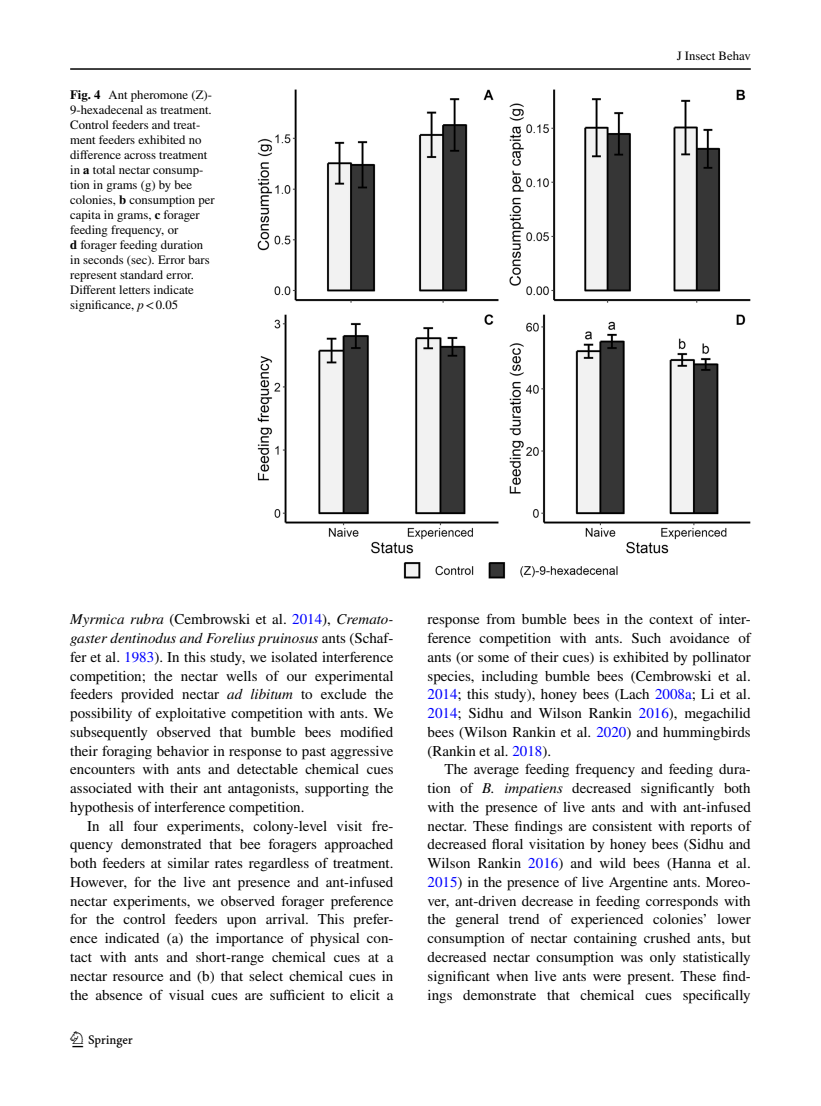
<style>
.page{position:relative;width:821px;height:1106px;background:#fff}
.page>*{position:absolute;margin:0;border:0;box-sizing:border-box;transform-origin:0 0}
.t1{font:22.5px "Springnew Regular 2";color:#000}
.t2{font:15px/18.8px "STIX";color:#000;text-align:justify}
.t3{font:12.75px/15px "STIX";color:#000}
.s1{font-weight:700}
.s2{font-style:italic}
.s3{color:#00f}
</style>
<div class="page">
<hr style="left:70px;top:68px;width:680px;height:2px;background:#000">
<img style="left:257px;top:89px;width:493px;height:489px">
<p class="t3" style="left:70px;top:88px;width:146px"><span class="s1">Fig. 4</span> Ant pheromone (Z)-<br>9-hexadecenal as treatment.<br>Control feeders and treat&shy;ment feeders exhibited no difference across treatment in <span class="s1">a</span> total nectar consump&shy;tion in grams (g) by bee colonies, <span class="s1">b</span> consumption per capita in grams, <span class="s1">c</span> forager feeding frequency, or<br><span class="s1">d</span> forager feeding duration in seconds (sec). Error bars represent standard error.<br>Different letters indicate significance, <span class="s2">p</span>&lt;0.05</p>
<p class="t3" style="left:677px;top:49px;width:75px">J Insect Behav</p>
<p class="t2" style="left:70px;top:611px;width:325px"><span class="s2">Myrmica rubra</span> (Cembrowski et al. <span class="s3">2014</span>), <span class="s2">Cremato&shy;gaster dentinodus and Forelius pruinosus</span> ants (Schaf&shy;fer et al. <span class="s3">1983</span>). In this study, we isolated interference competition; the nectar wells of our experimental feeders provided nectar <span class="s2">ad libitum</span> to exclude the possibility of exploitative competition with ants. We subsequently observed that bumble bees modified their foraging behavior in response to past aggressive encounters with ants and detectable chemical cues associated with their ant antagonists, supporting the hypothesis of interference competition.</p>
<p class="t2" style="left:70px;top:817px;width:325px;text-indent:17px">In all four experiments, colony-level visit fre&shy;quency demonstrated that bee foragers approached both feeders at similar rates regardless of treatment.<br>However, for the live ant presence and ant-infused nectar experiments, we observed forager preference for the control feeders upon arrival. This prefer&shy;ence indicated (a) the importance of physical con&shy;tact with ants and short-range chemical cues at a nectar resource and (b) that select chemical cues in the absence of visual cues are sufficient to elicit a</p>
<h1 class="t1" style="left:72px;top:1031px;width:62px">1 3</h1>
<p class="t2" style="left:427px;top:611px;width:325px">response from bumble bees in the context of inter&shy;ference competition with ants. Such avoidance of ants (or some of their cues) is exhibited by pollinator species, including bumble bees (Cembrowski et al.<br><span class="s3">2014</span>; this study), honey bees (Lach <span class="s3">2008a</span>; Li et al.<br><span class="s3">2014</span>; Sidhu and Wilson Rankin <span class="s3">2016</span>), megachilid bees (Wilson Rankin et al. <span class="s3">2020</span>) and hummingbirds (Rankin et al. <span class="s3">2018</span>).</p>
<p class="t2" style="left:427px;top:761px;width:325px;text-indent:17px">The average feeding frequency and feeding dura&shy;tion of <span class="s2">B. impatiens</span> decreased significantly both with the presence of live ants and with ant-infused nectar. These findings are consistent with reports of decreased floral visitation by honey bees (Sidhu and Wilson Rankin <span class="s3">2016</span>) and wild bees (Hanna et al.<br><span class="s3">2015</span>) in the presence of live Argentine ants. Moreo&shy;ver, ant-driven decrease in feeding corresponds with the general trend of experienced colonies’ lower consumption of nectar containing crushed ants, but decreased nectar consumption was only statistically significant when live ants were present. These find&shy;ings demonstrate that chemical cues specifically</p>
</div>
